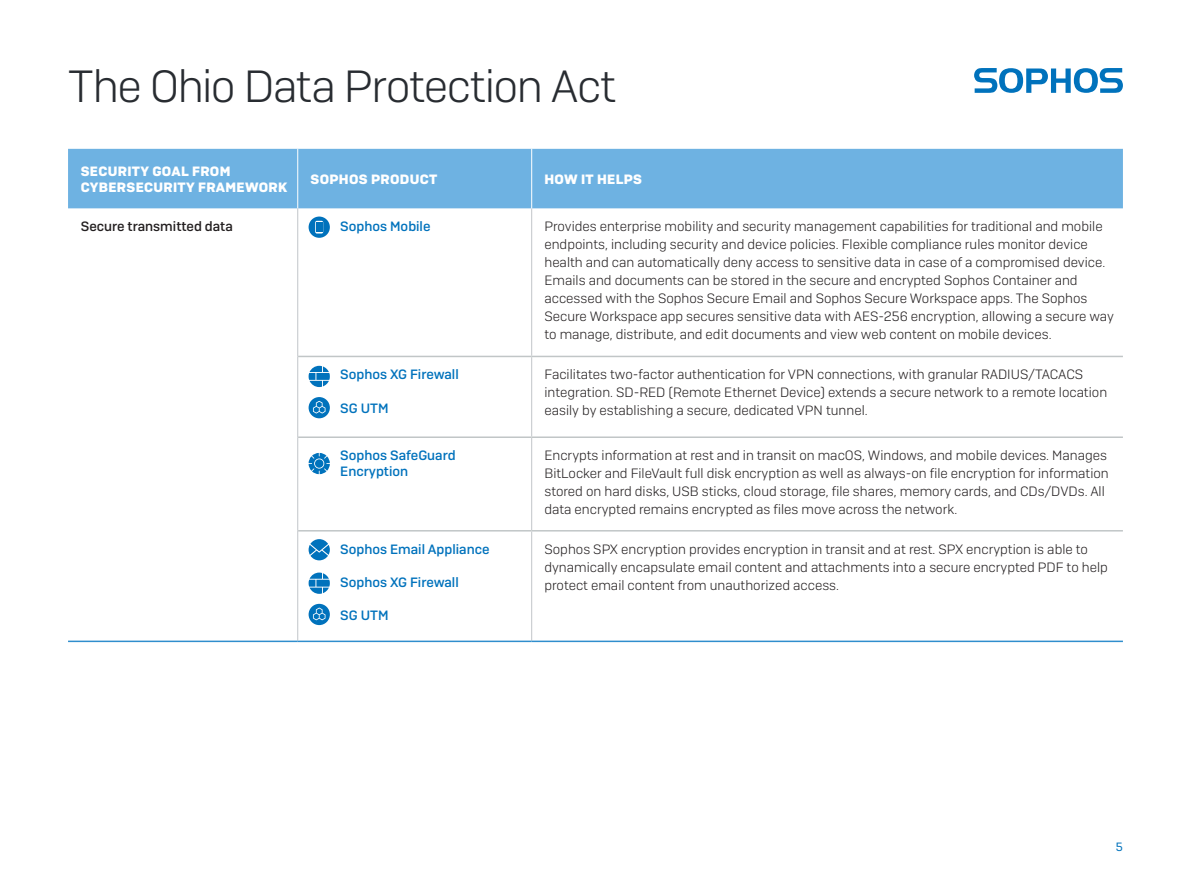
<style>
.page{position:relative;width:1191px;height:893px;background:#fff}
.page>*{position:absolute;margin:0;border:0;box-sizing:border-box;transform-origin:0 0}
.t1{font:300 45px "Sophos Sans";letter-spacing:-.03em;color:#282c31}
.Subhead{font:300 13.5px/18px "Sophos Sans";color:#231f20}
.Subhead-2{font:500 13.5px/16.2px "Sophos Sans";color:#0072bc}
.Subhead-3{font:700 13.5px/16.2px "Sophos Sans";letter-spacing:.025em;color:#fff}
.Subhead-4{font:500 13.5px "Sophos Sans";color:#231f20}
.t2{font:12px "Sophos Sans";color:#0072bc}
</style>
<div class="page">
<svg style="left:974px;top:68px;width:149px;height:25px"></svg>
<div style="left:68px;top:149px;width:1055px;height:59px;background:#6eb2e2"></div>
<hr style="left:531px;top:208px;width:1px;height:148px;background:#c2c6c9">
<hr style="left:531px;top:357px;width:1px;height:79px;background:#c2c6c9">
<hr style="left:531px;top:438px;width:1px;height:92px;background:#c2c6c9">
<hr style="left:531px;top:531px;width:1px;height:110px;background:#c2c6c9">
<hr style="left:297px;top:149px;width:1px;height:59px;background:#fff">
<hr style="left:531px;top:149px;width:1px;height:59px;background:#fff">
<hr style="left:298px;top:641px;width:233px;height:1px;background:#308ecd">
<hr style="left:531px;top:641px;width:592px;height:1px;background:#308ecd">
<hr style="left:298px;top:356px;width:233px;height:1px;background:#c1c6c7">
<hr style="left:298px;top:436px;width:233px;height:2px;background:#c1c6c7">
<hr style="left:298px;top:530px;width:233px;height:1px;background:#c1c6c7">
<hr style="left:531px;top:356px;width:592px;height:1px;background:#c1c6c7">
<hr style="left:531px;top:436px;width:592px;height:2px;background:#c1c6c7">
<hr style="left:531px;top:530px;width:592px;height:1px;background:#c1c6c7">
<hr style="left:297px;top:208px;width:1px;height:148px;background:#c2c6c9">
<hr style="left:297px;top:356px;width:1px;height:81px;background:#c2c6c9">
<hr style="left:297px;top:437px;width:1px;height:94px;background:#c2c6c9">
<hr style="left:297px;top:531px;width:1px;height:110px;background:#c2c6c9">
<hr style="left:68px;top:641px;width:230px;height:1px;background:#308ecd">
<svg style="left:308px;top:604px;width:22px;height:21px"></svg>
<svg style="left:308px;top:573px;width:22px;height:21px"></svg>
<svg style="left:308px;top:397px;width:22px;height:21px"></svg>
<svg style="left:308px;top:366px;width:22px;height:21px"></svg>
<svg style="left:308px;top:217px;width:22px;height:21px"></svg>
<svg style="left:308px;top:453px;width:22px;height:21px"></svg>
<svg style="left:308px;top:539px;width:22px;height:21px"></svg>
<h1 class="t1" style="left:68px;top:59px;width:549px">The Ohio Data Protection Act</h1>
<p class="Subhead-3" style="left:81px;top:163px;width:208px">SECURITY GOAL FROM<br>CYBERSECURITY FRAMEWORK</p>
<p class="Subhead-3" style="left:310px;top:171px;width:128px">SOPHOS PRODUCT</p>
<p class="Subhead-3" style="left:544px;top:171px;width:99px">HOW IT HELPS</p>
<p class="Subhead-4" style="left:81px;top:218px;width:154px">Secure transmitted data</p>
<p class="Subhead-2" style="left:340px;top:217px;width:92px">Sophos Mobile</p>
<p class="Subhead" style="left:544px;top:217px;width:571px">Provides enterprise mobility and security management capabilities for traditional and mobile endpoints, including security and device policies. Flexible compliance rules monitor device health and can automatically deny access to sensitive data in case of a compromised device.<br>Emails and documents can be stored in the secure and encrypted Sophos Container and accessed with the Sophos Secure Email and Sophos Secure Workspace apps. The Sophos Secure Workspace app secures sensitive data with AES-256 encryption, allowing a secure way to manage, distribute, and edit documents and view web content on mobile devices.</p>
<p class="Subhead-2" style="left:340px;top:366px;width:120px">Sophos XG Firewall</p>
<p class="Subhead-2" style="left:340px;top:400px;width:50px">SG UTM</p>
<p class="Subhead" style="left:544px;top:365px;width:564px">Facilitates two-factor authentication for VPN connections, with granular RADIUS/TACACS integration. SD-RED (Remote Ethernet Device) extends a secure network to a remote location easily by establishing a secure, dedicated VPN tunnel.</p>
<p class="Subhead-2" style="left:340px;top:447px;width:117px">Sophos SafeGuard<br>Encryption</p>
<p class="Subhead" style="left:544px;top:446px;width:566px">Encrypts information at rest and in transit on macOS, Windows, and mobile devices. Manages BitLocker and FileVault full disk encryption as well as always-on file encryption for information stored on hard disks, USB sticks, cloud storage, file shares, memory cards, and CDs/DVDs. All data encrypted remains encrypted as files move across the network.</p>
<p class="Subhead-2" style="left:340px;top:541px;width:151px">Sophos Email Appliance</p>
<p class="Subhead-2" style="left:340px;top:574px;width:120px">Sophos XG Firewall</p>
<p class="Subhead-2" style="left:340px;top:607px;width:50px">SG UTM</p>
<p class="Subhead" style="left:544px;top:540px;width:565px">Sophos SPX encryption provides encryption in transit and at rest. SPX encryption is able to dynamically encapsulate email content and attachments into a secure encrypted PDF to help protect email content from unauthorized access.</p>
<p class="t2" style="left:1115px;top:840px;width:9px">5</p>
</div>
